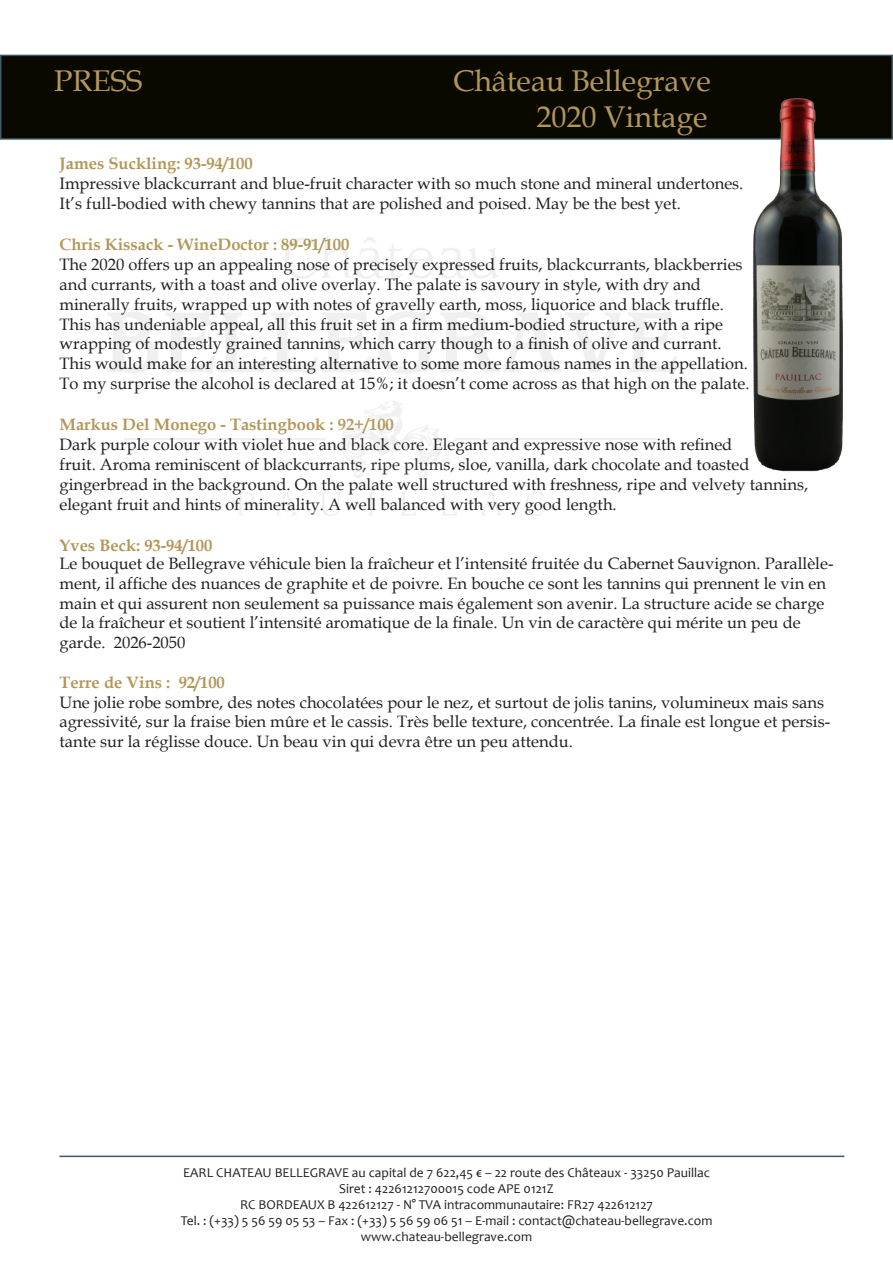
<style>
.page{position:relative;width:893px;height:1263px;background:#fff}
.page>*{position:absolute;margin:0;border:0;box-sizing:border-box;transform-origin:0 0}
.t1{font:30px/36px "Book Antiqua";color:#b39759;text-align:right}
.t2{font:16.5px/19.8px "Book Antiqua";color:#231f20}
.t3{font:700 16.5px "Book Antiqua";color:#b39759}
.t4{font:13.5px/16.2px "Candara";color:#231f20;text-align:center}
</style>
<div class="page">
<div style="left:1px;top:55px;width:891px;height:84px;background:#0a0900"></div>
<div style="left:0;top:55px;width:893px;height:85px;border:2px solid #405968"></div>
<img style="left:646px;top:54px;width:247px;height:418px">
<svg style="left:239px;top:492px;width:15px;height:23px"></svg>
<svg style="left:277px;top:492px;width:19px;height:23px"></svg>
<svg style="left:322px;top:493px;width:18px;height:23px"></svg>
<svg style="left:369px;top:493px;width:4px;height:22px"></svg>
<svg style="left:402px;top:493px;width:14px;height:23px"></svg>
<svg style="left:442px;top:493px;width:15px;height:22px"></svg>
<svg style="left:482px;top:493px;width:19px;height:22px"></svg>
<svg style="left:525px;top:492px;width:18px;height:24px"></svg>
<svg style="left:285px;top:235px;width:66px;height:43px"></svg>
<svg style="left:357px;top:237px;width:76px;height:41px"></svg>
<svg style="left:439px;top:248px;width:59px;height:30px"></svg>
<svg style="left:107px;top:312px;width:51px;height:61px"></svg>
<svg style="left:166px;top:311px;width:48px;height:62px"></svg>
<svg style="left:220px;top:311px;width:151px;height:62px"></svg>
<svg style="left:378px;top:311px;width:55px;height:62px"></svg>
<svg style="left:440px;top:312px;width:180px;height:60px"></svg>
<svg style="left:628px;top:311px;width:49px;height:62px"></svg>
<hr style="left:124px;top:438px;width:202px;height:1px;background:#231f20">
<hr style="left:456px;top:438px;width:201px;height:1px;background:#231f20">
<hr style="left:59px;top:1155px;width:785px;height:2px;background:#405968">
<h1 class="t1" style="left:54px;top:66px;width:89px">PRESS</h1>
<h1 class="t1" style="left:453px;top:66px;width:259px">Château Bellegrave<br>2020 Vintage</h1>
<p class="t3" style="left:60px;top:157px;width:195px">James Suckling: 93-94/100</p>
<p class="t2" style="left:60px;top:176px;width:685px">Impressive blackcurrant and blue-fruit character with so much stone and mineral undertones.<br>It’s full-bodied with chewy tannins that are polished and poised. May be the best yet.</p>
<p class="t3" style="left:60px;top:238px;width:291px">Chris Kissack - WineDoctor : 89-91/100</p>
<p class="t2" style="left:60px;top:257px;width:691px">The 2020 offers up an appealing nose of precisely expressed fruits, blackcurrants, blackberries and currants, with a toast and olive overlay. The palate is savoury in style, with dry and minerally fruits, wrapped up with notes of gravelly earth, moss, liquorice and black truffle.<br>This has undeniable appeal, all this fruit set in a firm medium-bodied structure, with a ripe wrapping of modestly grained tannins, which carry though to a finish of olive and currant.<br>This would make for an interesting alternative to some more famous names in the appellation.<br>To my surprise the alcohol is declared at 15%; it doesn’t come across as that high on the palate.</p>
<p class="t3" style="left:60px;top:418px;width:336px">Markus Del Monego - Tastingbook : 92+/100</p>
<p class="t2" style="left:60px;top:434px;width:750px">Dark purple colour with violet hue and black core. Elegant and expressive nose with refined<br>fruit. Aroma reminiscent of blackcurrants, ripe plums, sloe, vanilla, dark chocolate and toasted gingerbread in the background. On the palate well structured with freshness, ripe and velvety tannins, elegant fruit and hints of minerality. A well balanced with very good length.</p>
<p class="t3" style="left:60px;top:539px;width:154px">Yves Beck: 93-94/100</p>
<p class="t2" style="left:60px;top:555px;width:775px">Le bouquet de Bellegrave véhicule bien la fraîcheur et l’intensité fruitée du Cabernet Sauvignon. Parallèle&shy;ment, il affiche des nuances de graphite et de poivre. En bouche ce sont les tannins qui prennent le vin en main et qui assurent non seulement sa puissance mais également son avenir. La structure acide se charge de la fraîcheur et soutient l’intensité aromatique de la finale. Un vin de caractère qui mérite un peu de garde. 2026-2050</p>
<p class="t3" style="left:60px;top:676px;width:167px">Terre de Vins : 92/100</p>
<p class="t2" style="left:60px;top:692px;width:772px">Une jolie robe sombre, des notes chocolatées pour le nez, et surtout de jolis tanins, volumineux mais sans agressivité, sur la fraise bien mûre et le cassis. Très belle texture, concentrée. La finale est longue et persis&shy;tante sur la réglisse douce. Un beau vin qui devra être un peu attendu.</p>
<p class="t4" style="left:181px;top:1165px;width:533px">EARL CHATEAU BELLEGRAVE au capital de 7 622,45 € – 22 route des Châteaux - 33250 Pauillac Siret : 42261212700015 code APE 0121Z<br>RC BORDEAUX B 422612127 - N° TVA intracommunautaire: FR27 422612127<br>Tel. : (+33) 5 56 59 05 53 – Fax : (+33) 5 56 59 06 51 – E-mail : contact@chateau-bellegrave.com www.chateau-bellegrave.com</p>
</div>
